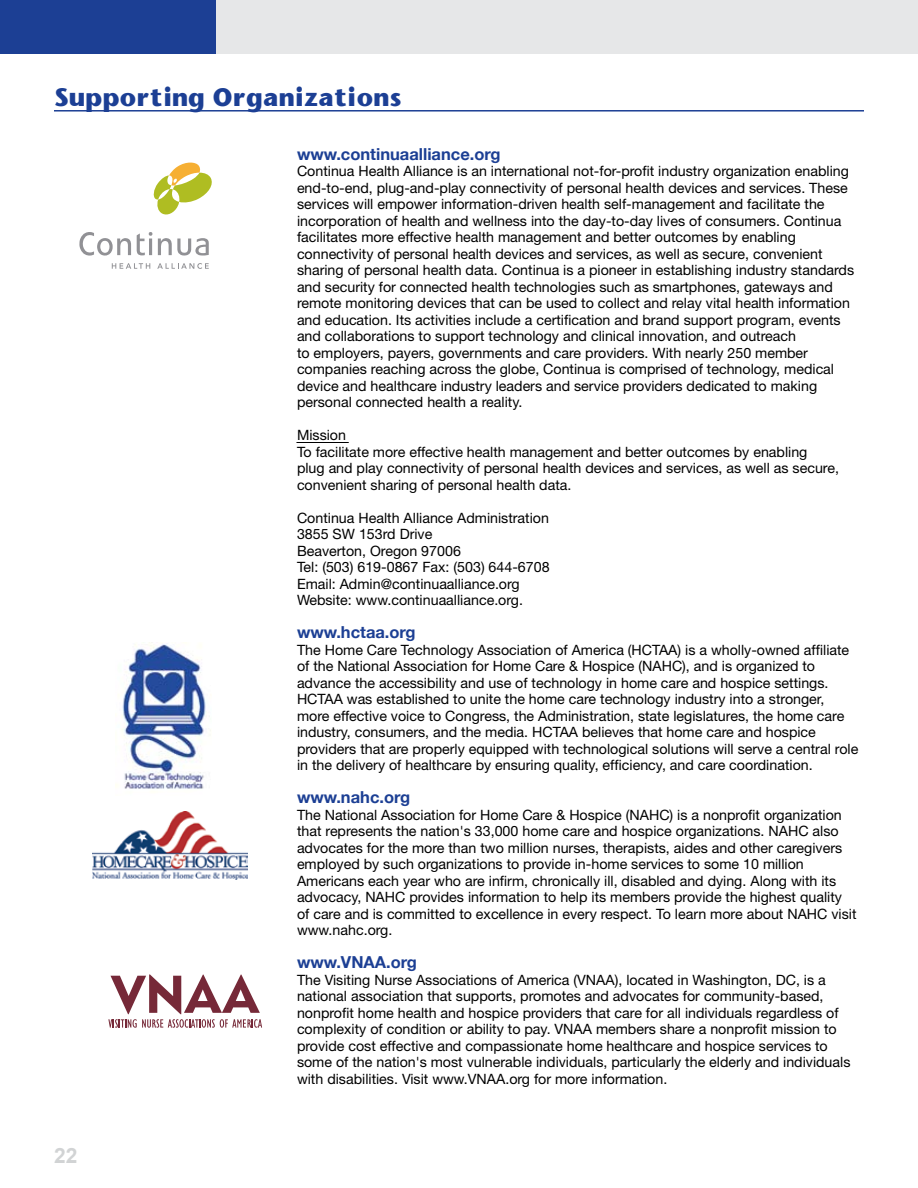
<style>
.page{position:relative;width:918px;height:1188px;background:#fff}
.page>*{position:absolute;margin:0;border:0;box-sizing:border-box;transform-origin:0 0}
.t1{font:700 24px "Stone Sans";color:#1c3f94}
.t2{font:700 21px "Arial";color:#d1d3d4}
.t3{font:700 16.5px "Helvetica Neue";color:#1c3f94}
.t4{font:14.25px/16.5px "Helvetica Neue";color:#000}
</style>
<div class="page">
<div style="left:0;top:0;width:918px;height:54px;background:#e6e7e8"></div>
<div style="left:0;top:0;width:216px;height:54px;background:#1c3f94"></div>
<svg style="left:108px;top:974px;width:154px;height:54px"></svg>
<img style="left:116px;top:642px;width:95px;height:147px">
<img style="left:93px;top:811px;width:155px;height:69px">
<svg style="left:112px;top:263px;width:38px;height:6px"></svg>
<svg style="left:157px;top:263px;width:52px;height:6px"></svg>
<svg style="left:137px;top:232px;width:15px;height:23px"></svg>
<hr style="left:149px;top:239px;width:3px;height:16px;background:#919195">
<svg style="left:158px;top:238px;width:51px;height:18px"></svg>
<svg style="left:79px;top:232px;width:52px;height:24px"></svg>
<svg style="left:153px;top:162px;width:59px;height:53px"></svg>
<hr style="left:54px;top:110px;width:810px;height:2px;background:#1c3f94">
<hr style="left:296px;top:442px;width:53px;height:1px;background:#000">
<h1 class="t1" style="left:54px;top:81px;width:349px">Supporting Organizations</h1>
<p class="t3" style="left:297px;top:144px;width:205px">www.continuaalliance.org</p>
<p class="t4" style="left:297px;top:163px;width:559px">Continua Health Alliance is an international not-for-profit industry organization enabling end-to-end, plug-and-play connectivity of personal health devices and services. These services will empower information-driven health self-management and facilitate the incorporation of health and wellness into the day-to-day lives of consumers. Continua facilitates more effective health management and better outcomes by enabling connectivity of personal health devices and services, as well as secure, convenient sharing of personal health data. Continua is a pioneer in establishing industry standards and security for connected health technologies such as smartphones, gateways and remote monitoring devices that can be used to collect and relay vital health information and education. Its activities include a certification and brand support program, events and collaborations to support technology and clinical innovation, and outreach<br>to employers, payers, governments and care providers. With nearly 250 member companies reaching across the globe, Continua is comprised of technology, medical device and healthcare industry leaders and service providers dedicated to making personal connected health a reality.</p>
<p class="t4" style="left:297px;top:427px;width:544px">Mission<br>To facilitate more effective health management and better outcomes by enabling<br>plug and play connectivity of personal health devices and services, as well as secure, convenient sharing of personal health data.</p>
<p class="t4" style="left:297px;top:509px;width:254px">Continua Health Alliance Administration 3855 SW 153rd Drive<br>Beaverton, Oregon 97006<br>Tel: (503) 619-0867 Fax: (503) 644-6708<br>Email: Admin@continuaalliance.org Website: www.continuaalliance.org.</p>
<p class="t3" style="left:297px;top:622px;width:120px">www.hctaa.org</p>
<p class="t4" style="left:297px;top:641px;width:563px">The Home Care Technology Association of America (HCTAA) is a wholly-owned affiliate of the National Association for Home Care &amp; Hospice (NAHC), and is organized to advance the accessibility and use of technology in home care and hospice settings.<br>HCTAA was established to unite the home care technology industry into a stronger, more effective voice to Congress, the Administration, state legislatures, the home care industry, consumers, and the media. HCTAA believes that home care and hospice providers that are properly equipped with technological solutions will serve a central role in the delivery of healthcare by ensuring quality, efficiency, and care coordination.</p>
<p class="t3" style="left:297px;top:787px;width:115px">www.nahc.org</p>
<p class="t4" style="left:297px;top:806px;width:561px">The National Association for Home Care &amp; Hospice (NAHC) is a nonprofit organization that represents the nation's 33,000 home care and hospice organizations. NAHC also advocates for the more than two million nurses, therapists, aides and other caregivers employed by such organizations to provide in-home services to some 10 million Americans each year who are infirm, chronically ill, disabled and dying. Along with its advocacy, NAHC provides information to help its members provide the highest quality of care and is committed to excellence in every respect. To learn more about NAHC visit www.nahc.org.</p>
<p class="t3" style="left:297px;top:952px;width:121px">www.VNAA.org</p>
<p class="t4" style="left:297px;top:971px;width:555px">The Visiting Nurse Associations of America (VNAA), located in Washington, DC, is a national association that supports, promotes and advocates for community-based, nonprofit home health and hospice providers that care for all individuals regardless of complexity of condition or ability to pay. VNAA members share a nonprofit mission to provide cost effective and compassionate home healthcare and hospice services to some of the nation's most vulnerable individuals, particularly the elderly and individuals with disabilities. Visit www.VNAA.org for more information.</p>
<h2 class="t2" style="left:54px;top:1142px;width:25px">22</h2>
</div>
